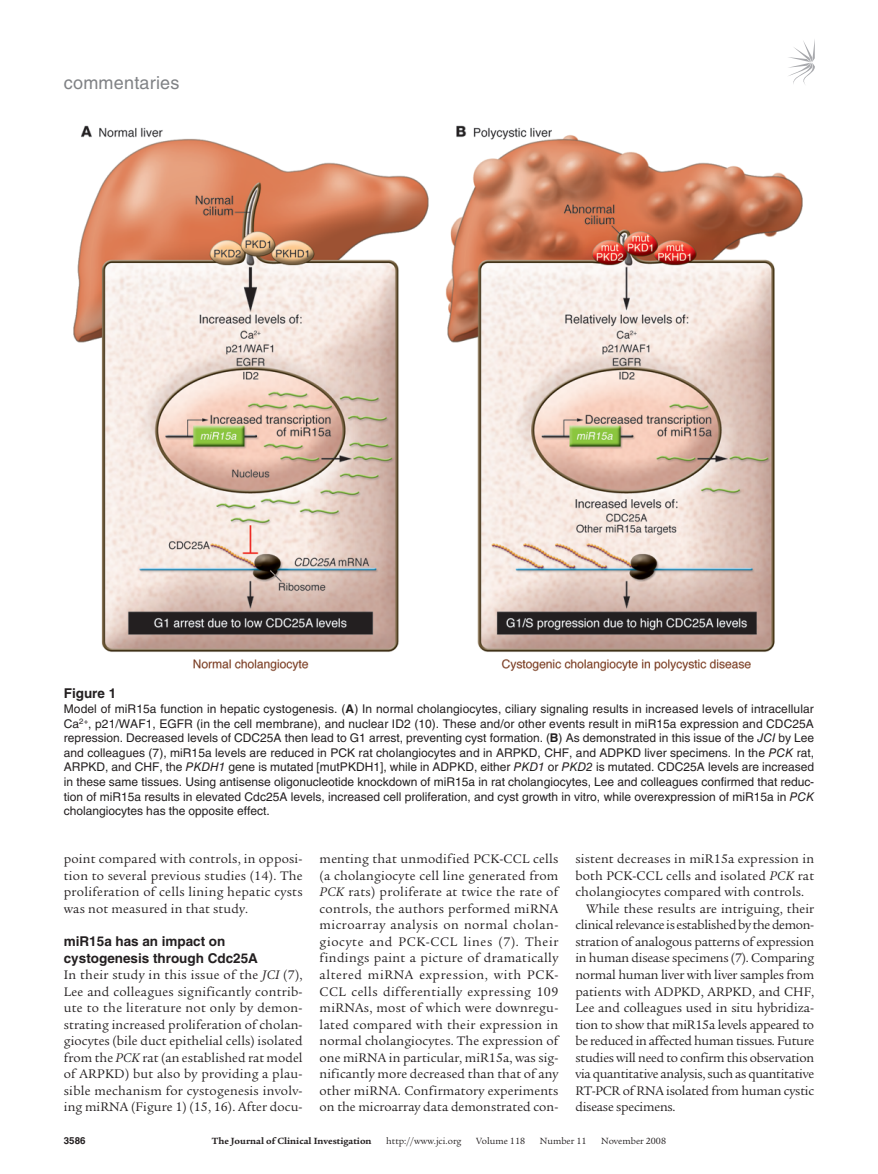
<style>
.page{position:relative;width:878px;height:1174px;background:#fff}
.page>*{position:absolute;margin:0;border:0;box-sizing:border-box;transform-origin:0 0}
.t1{font:18px "Helvetica LT Std";letter-spacing:.01em;color:#808285}
.t2{font:13.5px/16.5px "Legacy Serif Std";letter-spacing:-.005em;color:#231f20;text-align:justify}
.t3{font:13.5px "Legacy Serif Std";letter-spacing:.015em;color:#231f20}
.t4{font:700 13.5px/16.5px "Helvetica LT Std";color:#231f20}
.t5{font:13.5px "Legacy Serif Std";letter-spacing:-.025em;color:#231f20}
.t6{font:12px/14.7px "Helvetica LT Std";color:#231f20;text-align:justify}
.t7{font:9.75px "Legacy Serif Std";color:#231f20}
.t8{font:700 9.75px "Legacy Serif Std";color:#231f20}
.t9{font:700 9.75px "Helvetica LT Std";color:#231f20}
.s1{font-weight:700}
.s2{font-style:italic}
</style>
<div class="page">
<svg style="left:788px;top:41px;width:26px;height:43px"></svg>
<img style="left:73px;top:125px;width:730px;height:547px">
<h1 class="t1" style="left:64px;top:72px;width:117px">commentaries</h1>
<p class="t4" style="left:64px;top:685px;width:54px">Figure 1</p>
<p class="t6" style="left:64px;top:701px;width:752px">Model of miR15a function in hepatic cystogenesis. (<span class="s1">A</span>) In normal cholangiocytes, ciliary signaling results in increased levels of intracellular Ca<sup>2+</sup>, p21/WAF1, EGFR (in the cell membrane), and nuclear ID2 (10). These and/or other events result in miR15a expression and CDC25A repression. Decreased levels of CDC25A then lead to G1 arrest, preventing cyst formation. (<span class="s1">B</span>) As demonstrated in this issue of the <span class="s2">JCI</span> by Lee and colleagues (7), miR15a levels are reduced in PCK rat cholangiocytes and in ARPKD, CHF, and ADPKD liver specimens. In the <span class="s2">PCK</span> rat, ARPKD, and CHF, the <span class="s2">PKDH1</span> gene is mutated [mutPKDH1], while in ADPKD, either <span class="s2">PKD1</span> or <span class="s2">PKD2</span> is mutated. CDC25A levels are increased in these same tissues. Using antisense oligonucleotide knockdown of miR15a in rat cholangiocytes, Lee and colleagues confirmed that reduc&shy;tion of miR15a results in elevated Cdc25A levels, increased cell proliferation, and cyst growth in vitro, while overexpression of miR15a in <span class="s2">PCK </span>cholangiocytes has the opposite effect.</p>
<p class="t2" style="left:64px;top:851px;width:240px">point compared with controls, in opposi&shy;tion to several previous studies (14). The proliferation of cells lining hepatic cysts was not measured in that study.</p>
<p class="t4" style="left:64px;top:932px;width:196px">miR15a has an impact on cystogenesis through Cdc25A</p>
<p class="t2" style="left:64px;top:966px;width:240px">In their study in this issue of the <span class="s2">JCI</span> (7), Lee and colleagues significantly contrib&shy;ute to the literature not only by demon&shy;strating increased proliferation of cholan&shy;giocytes (bile duct epithelial cells) isolated from the <span class="s2">PCK</span> rat (an established rat model of ARPKD) but also by providing a plau&shy;sible mechanism for cystogenesis involv&shy;ing miRNA (Figure 1) (15, 16). After docu-</p>
<p class="t2" style="left:319px;top:851px;width:240px">menting that unmodified PCK-CCL cells (a cholangiocyte cell line generated from <span class="s2">PCK</span> rats) proliferate at twice the rate of controls, the authors performed miRNA microarray analysis on normal cholan&shy;giocyte and PCK-CCL lines (7). Their findings paint a picture of dramatically altered miRNA expression, with PCK-CCL cells differentially expressing 109 miRNAs, most of which were downregu&shy;lated compared with their expression in normal cholangiocytes. The expression of one miRNA in particular, miR15a, was sig&shy;nificantly more decreased than that of any other miRNA. Confirmatory experiments on the microarray data demonstrated con-</p>
<p class="t3" style="left:575px;top:851px;width:240px">sistent decreases in miR15a expression in</p>
<p class="t3" style="left:575px;top:868px;width:240px">both PCK-CCL cells and isolated <span class="s2">PCK</span> rat</p>
<p class="t2" style="left:575px;top:884px;width:230px">cholangiocytes compared with controls.</p>
<p class="t2" style="left:586px;top:900px;width:230px">While these results are intriguing, their</p>
<p class="t5" style="left:575px;top:917px;width:240px">clinicalrelevance is establishedby thedemon-</p>
<p class="t2" style="left:575px;top:933px;width:240px">stration of analogous patterns of expression</p>
<p class="t2" style="left:575px;top:950px;width:240px">in human disease specimens (7). Comparing</p>
<p class="t2" style="left:575px;top:966px;width:240px">normal human liver with liver samples from</p>
<p class="t2" style="left:575px;top:983px;width:240px">patients with ADPKD, ARPKD, and CHF,</p>
<p class="t2" style="left:575px;top:999px;width:240px">Lee and colleagues used in situ hybridiza-</p>
<p class="t2" style="left:575px;top:1016px;width:240px">tion to show that miR15a levels appeared to</p>
<p class="t2" style="left:575px;top:1032px;width:240px">be reduced in affected human tissues. Future</p>
<p class="t2" style="left:575px;top:1049px;width:240px">studies will need to confirm this observation</p>
<p class="t2" style="left:575px;top:1065px;width:240px">via quantitative analysis, such as quantitative</p>
<p class="t2" style="left:575px;top:1082px;width:240px">RT-PCR of RNA isolated from human cystic</p>
<p class="t2" style="left:575px;top:1098px;width:102px">disease specimens.</p>
<p class="t9" style="left:64px;top:1134px;width:23px">3586</p>
<p class="t8" style="left:212px;top:1135px;width:161px">The Journal of Clinical Investigation</p>
<p class="t7" style="left:386px;top:1135px;width:77px">http://www.jci.org</p>
<p class="t7" style="left:476px;top:1135px;width:50px">Volume 118</p>
<p class="t7" style="left:540px;top:1135px;width:48px">Number 11</p>
<p class="t7" style="left:601px;top:1135px;width:66px">November 2008</p>
</div>
